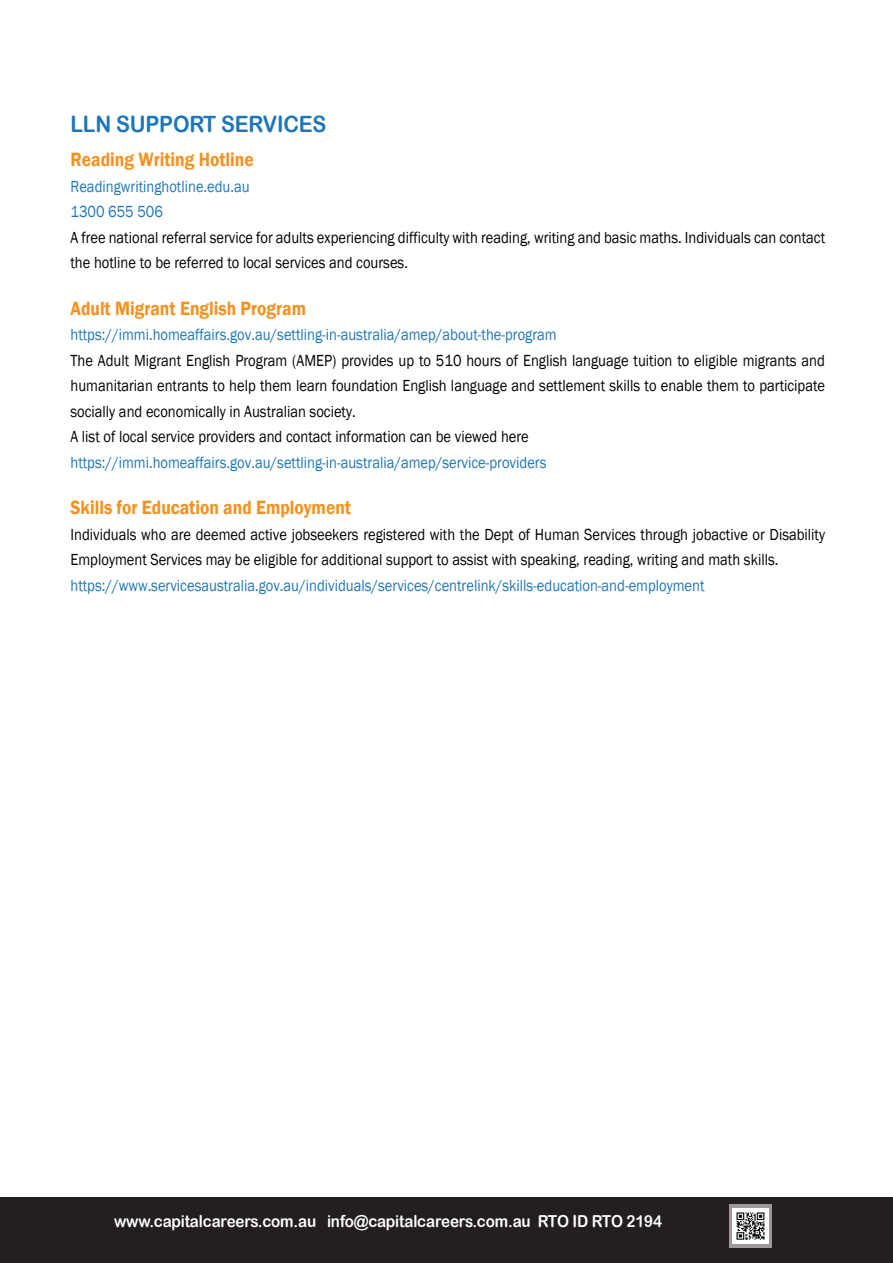
<style>
.page{position:relative;width:893px;height:1263px;background:#fff}
.page>*{position:absolute;margin:0;border:0;box-sizing:border-box;transform-origin:0 0}
.t1{font:22.5px "Arial Rounded MT Bold";letter-spacing:-.01em;color:#1e76b8;scale:.93 1}
.t2{font:600 19.8px "Franklin Gothic";color:#f59120;scale:.88 1}
.t3{font:16.5px/25.5px "Franklin Gothic";color:#000;scale:.88 1}
.t4{font:16.5px/25.5px "Franklin Gothic";color:#1e76b8;scale:.88 1}
.t5{font:16.5px "Arial Rounded MT Bold";letter-spacing:-.01em;color:#fff;scale:.92 1}
</style>
<div class="page">
<div style="left:0;top:1197px;width:893px;height:66px;background:#231f20"></div>
<svg style="left:729px;top:1205px;width:42px;height:43px"></svg>
<img style="left:733px;top:1208px;width:35px;height:35px">
<h1 class="t1" style="left:70px;top:111px;width:277px">LLN SUPPORT SERVICES</h1>
<p class="t2" style="left:70px;top:148px;width:210px">Reading Writing Hotline</p>
<p class="t4" style="left:70px;top:174px;width:205px">Readingwritinghotline.edu.au<br>1300 655 506</p>
<p class="t3" style="left:70px;top:225px;width:859px">A free national referral service for adults experiencing difficulty with reading, writing and basic maths. Individuals can contact the hotline to be referred to local services and courses.</p>
<p class="t2" style="left:70px;top:296px;width:269px">Adult Migrant English Program</p>
<p class="t4" style="left:70px;top:322px;width:554px">https://immi.homeaffairs.gov.au/settling-in-australia/amep/about-the-program</p>
<p class="t3" style="left:70px;top:348px;width:859px">The Adult Migrant English Program (AMEP) provides up to 510 hours of English language tuition to eligible migrants and humanitarian entrants to help them learn foundation English language and settlement skills to enable them to participate socially and economically in Australian society.<br>A list of local service providers and contact information can be viewed here</p>
<p class="t4" style="left:70px;top:450px;width:542px">https://immi.homeaffairs.gov.au/settling-in-australia/amep/service-providers</p>
<p class="t2" style="left:70px;top:496px;width:320px">Skills for Education and Employment</p>
<p class="t3" style="left:70px;top:522px;width:859px">Individuals who are deemed active jobseekers registered with the Dept of Human Services through jobactive or Disability<br>Employment Services may be eligible for additional support to assist with speaking, reading, writing and math skills.</p>
<p class="t4" style="left:70px;top:573px;width:722px">https://www.servicesaustralia.gov.au/individuals/services/centrelink/skills-education-and-employment</p>
<p class="t5" style="left:114px;top:1211px;width:597px">www.capitalcareers.com.au info@capitalcareers.com.au RTO ID RTO 2194</p>
</div>
